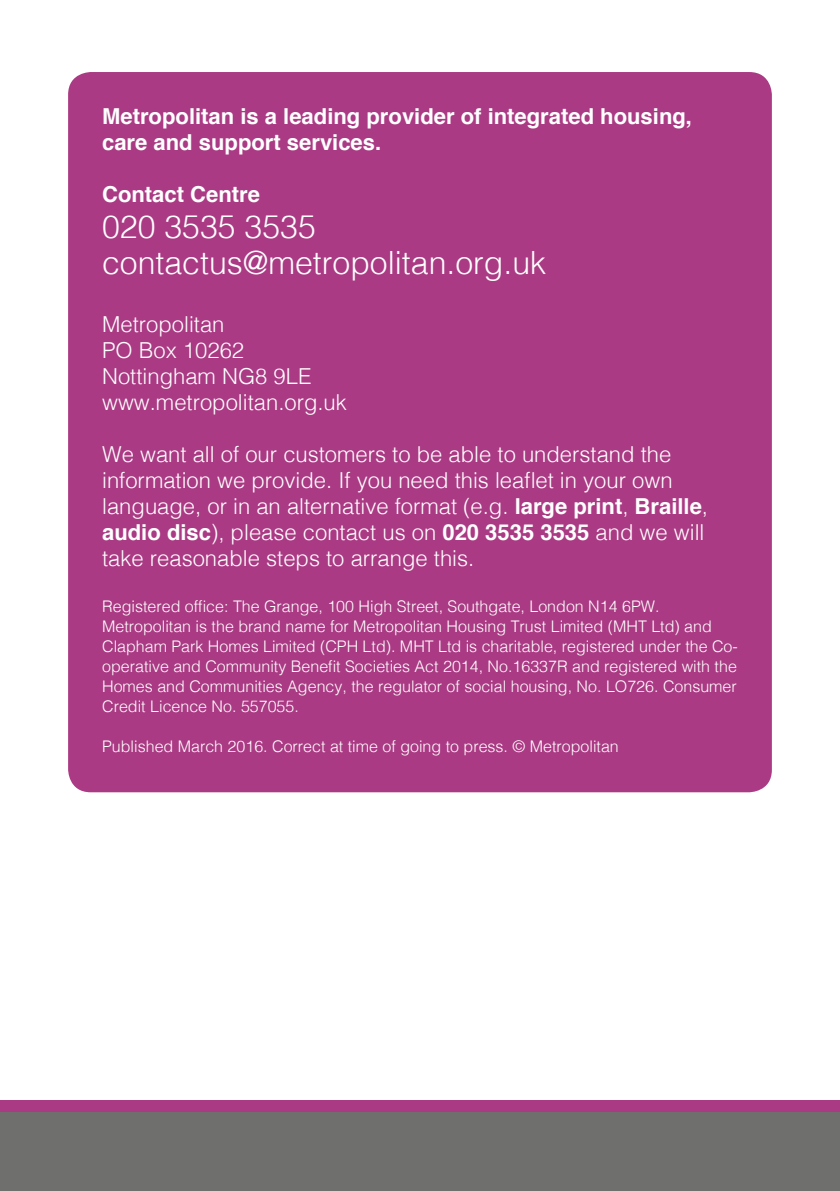
<style>
.page{position:relative;width:840px;height:1191px;background:#fff}
.page>*{position:absolute;margin:0;border:0;box-sizing:border-box;transform-origin:0 0}
._03_main_body_copy{font:300 32px "Helvetica";color:#fff}
._03_main_body_copy-2{font:300 22px/26px "Helvetica";color:#fff}
._03_main_body_copy-3{font:700 22px/26px "Helvetica";color:#fff}
.t1{font:300 16px/20px "Helvetica";color:#fff}
.s1{font-weight:700}
</style>
<div class="page">
<div style="left:0;top:1100px;width:839px;height:91px;background:#6f6f6e"></div>
<div style="left:0;top:1100px;width:839px;height:11px;background:#ab3a84"></div>
<div style="left:68px;top:72px;width:703px;height:720px;background:#ab3a84;border-radius:23px"></div>
<p class="_03_main_body_copy-3" style="left:102px;top:104px;width:591px">Metropolitan is a leading provider of integrated housing, care and support services.</p>
<p class="_03_main_body_copy-3" style="left:102px;top:182px;width:159px">Contact Centre</p>
<p class="_03_main_body_copy" style="left:102px;top:199px;width:215px">020 3535 3535</p>
<p class="_03_main_body_copy" style="left:102px;top:235px;width:445px">contactus@metropolitan.org.uk</p>
<p class="_03_main_body_copy-2" style="left:102px;top:310px;width:124px">Metropolitan</p>
<p class="_03_main_body_copy-2" style="left:102px;top:336px;width:143px">PO Box 10262</p>
<p class="_03_main_body_copy-2" style="left:102px;top:362px;width:211px">Nottingham NG8 9LE</p>
<p class="_03_main_body_copy-2" style="left:102px;top:388px;width:246px">www.metropolitan.org.uk</p>
<p class="_03_main_body_copy-2" style="left:102px;top:440px;width:607px">We want all of our customers to be able to understand the information we provide. If you need this leaflet in your own language, or in an alternative format (e.g. <span class="s1">large print</span>, <span class="s1">Braille</span>, <span class="s1">audio disc</span>), please contact us on <span class="s1">020 3535 3535</span> and we will take reasonable steps to arrange this.</p>
<p class="t1" style="left:102px;top:595px;width:637px">Registered office: The Grange, 100 High Street, Southgate, London N14 6PW.<br>Metropolitan is the brand name for Metropolitan Housing Trust Limited (MHT Ltd) and Clapham Park Homes Limited (CPH Ltd). MHT Ltd is charitable, registered under the Co&shy;operative and Community Benefit Societies Act 2014, No.16337R and registered with the Homes and Communities Agency, the regulator of social housing, No. LO726. Consumer Credit Licence No. 557055.</p>
<p class="t1" style="left:102px;top:735px;width:518px">Published March 2016. Correct at time of going to press. © Metropolitan</p>
</div>
